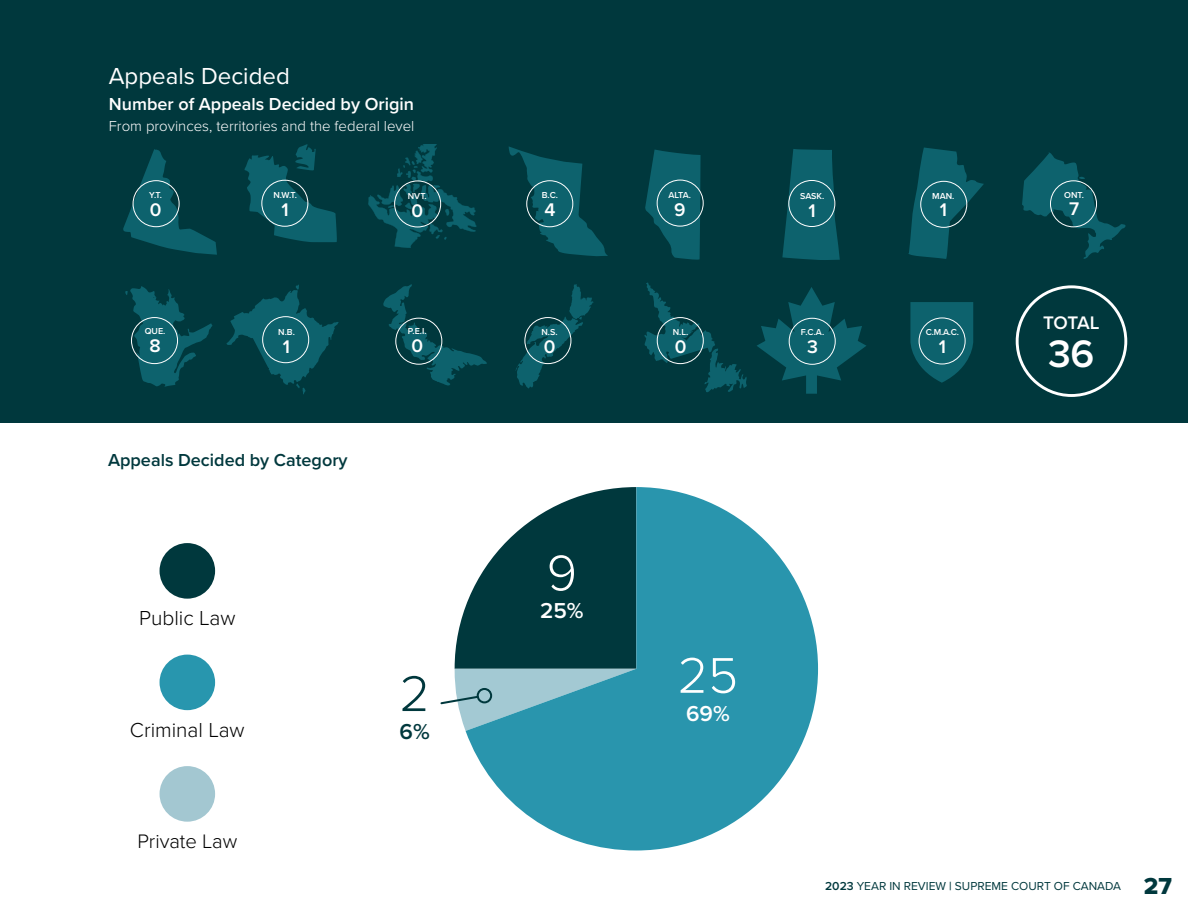
<style>
.page{position:relative;width:1188px;height:918px;background:#fff}
.page>*{position:absolute;margin:0;border:0;box-sizing:border-box;transform-origin:0 0}
.t1{font:300 51.9px "Proxima Nova";color:#fff}
.t2{font:300 51.9px "Proxima Nova";color:#00383d}
.t3{font:600 39.75px "Proxima Nova";color:#fff}
.t4{font:24px "Proxima Nova";color:#fff}
.t5{font:600 22.35px "Proxima Nova";color:#fff}
.t6{font:600 22.35px "Proxima Nova";color:#00383d}
.t7{font:300 21px "Proxima Nova";color:#000}
.t8{font:300 20.25px "Proxima Nova";color:#000}
.t9{font:600 18.9px "Proxima Nova";color:#fff}
.t10{font:600 18.75px "Proxima Nova";letter-spacing:-.025em;color:#fff}
.t11{font:600 18px "Proxima Nova";color:#fff}
.t12{font:600 18px "Proxima Nova";color:#00383d}
.t13{font:300 15px "Proxima Nova";color:#fff}
.t14{font:12px "Proxima Nova";color:#00383d}
.t15{font:600 9px "Proxima Nova";color:#fff}
.s1{font-weight:600}
.s2{font-family:"Proxima Nova Extrabld";font-size:24px}
</style>
<div class="page">
<div style="left:0;top:0;width:1188px;height:422px;background:#00383d"></div>
<svg style="left:368px;top:145px;width:109px;height:103px"></svg>
<svg style="left:383px;top:284px;width:104px;height:102px"></svg>
<svg style="left:123px;top:149px;width:94px;height:106px"></svg>
<svg style="left:244px;top:145px;width:93px;height:97px"></svg>
<svg style="left:782px;top:149px;width:58px;height:111px"></svg>
<svg style="left:908px;top:148px;width:76px;height:111px"></svg>
<svg style="left:1022px;top:153px;width:104px;height:106px"></svg>
<svg style="left:125px;top:286px;width:88px;height:101px"></svg>
<svg style="left:645px;top:150px;width:56px;height:110px"></svg>
<svg style="left:509px;top:146px;width:99px;height:110px"></svg>
<div style="left:526px;top:180px;width:47px;height:47px;border:1px solid #fff;border-radius:50%"></div>
<div style="left:657px;top:180px;width:47px;height:47px;border:1px solid #fff;border-radius:50%"></div>
<div style="left:788px;top:180px;width:47px;height:47px;border:1px solid #fff;border-radius:50%"></div>
<div style="left:920px;top:181px;width:47px;height:47px;border:1px solid #fff;border-radius:50%"></div>
<div style="left:394px;top:180px;width:47px;height:47px;border:1px solid #fff;border-radius:50%"></div>
<div style="left:261px;top:180px;width:47px;height:47px;border:1px solid #fff;border-radius:50%"></div>
<div style="left:133px;top:180px;width:47px;height:47px;border:1px solid #fff;border-radius:50%"></div>
<svg style="left:515px;top:284px;width:79px;height:105px"></svg>
<svg style="left:644px;top:282px;width:103px;height:110px"></svg>
<svg style="left:757px;top:287px;width:109px;height:107px"></svg>
<div style="left:657px;top:317px;width:47px;height:47px;border:1px solid #fff;border-radius:50%"></div>
<div style="left:524px;top:317px;width:47px;height:47px;border:1px solid #fff;border-radius:50%"></div>
<div style="left:395px;top:318px;width:47px;height:47px;border:1px solid #fff;border-radius:50%"></div>
<div style="left:789px;top:318px;width:47px;height:47px;border:1px solid #fff;border-radius:50%"></div>
<svg style="left:226px;top:284px;width:113px;height:110px"></svg>
<div style="left:1016px;top:285px;width:111px;height:112px;border:3px solid #fff;border-radius:50%"></div>
<div style="left:262px;top:316px;width:47px;height:47px;border:1px solid #fff;border-radius:50%"></div>
<div style="left:131px;top:317px;width:47px;height:47px;border:1px solid #fff;border-radius:50%"></div>
<div style="left:1050px;top:180px;width:47px;height:47px;border:1px solid #fff;border-radius:50%"></div>
<svg style="left:910px;top:302px;width:63px;height:81px"></svg>
<div style="left:919px;top:317px;width:47px;height:47px;border:1px solid #fff;border-radius:50%"></div>
<svg style="left:466px;top:487px;width:352px;height:363px;fill:#2995ad"></svg>
<svg style="left:440px;top:487px;width:196px;height:244px"></svg>
<div style="left:477px;top:688px;width:15px;height:15px;border:2px solid #00383d;border-radius:50%"></div>
<div style="left:160px;top:543px;width:55px;height:56px;background:#00383d;border-radius:50%"></div>
<div style="left:160px;top:766px;width:55px;height:56px;background:#a3c7d1;border-radius:50%"></div>
<div style="left:160px;top:655px;width:55px;height:55px;background:#2896ae;border-radius:50%"></div>
<h3 class="t4" style="left:109px;top:58px;width:182px">Appeals Decided</h3>
<h3 class="t11" style="left:109px;top:91px;width:307px">Number of Appeals Decided by Origin</h3>
<h3 class="t13" style="left:109px;top:115px;width:307px">From provinces, territories and the federal level</h3>
<p class="t15" style="left:149px;top:188px;width:14px">Y.T.</p>
<h3 class="t9" style="left:150px;top:196px;width:13px">0</h3>
<p class="t15" style="left:274px;top:188px;width:25px">N.W.T.</p>
<h3 class="t9" style="left:282px;top:196px;width:9px">1</h3>
<p class="t15" style="left:408px;top:189px;width:21px">NVT.</p>
<h3 class="t9" style="left:412px;top:197px;width:13px">0</h3>
<p class="t15" style="left:145px;top:324px;width:22px">QUE.</p>
<h3 class="t9" style="left:149px;top:332px;width:13px">8</h3>
<p class="t15" style="left:278px;top:325px;width:18px">N.B.</p>
<h3 class="t9" style="left:283px;top:332px;width:9px">1</h3>
<p class="t15" style="left:408px;top:325px;width:20px">P.E.I.</p>
<h3 class="t9" style="left:411px;top:332px;width:13px">0</h3>
<h3 class="t12" style="left:108px;top:446px;width:241px">Appeals Decided by Category</h3>
<h3 class="t7" style="left:139px;top:603px;width:98px">Public Law</h3>
<h3 class="t7" style="left:130px;top:714px;width:116px">Criminal Law</h3>
<h3 class="t8" style="left:137px;top:826px;width:101px">Private Law</h3>
<h1 class="t2" style="left:400px;top:655px;width:32px">2</h1>
<h3 class="t6" style="left:400px;top:715px;width:32px">6%</h3>
<p class="t15" style="left:542px;top:188px;width:18px">B.C.</p>
<h3 class="t9" style="left:544px;top:196px;width:12px">4</h3>
<p class="t15" style="left:541px;top:325px;width:18px">N.S.</p>
<h3 class="t9" style="left:544px;top:332px;width:13px">0</h3>
<h1 class="t1" style="left:547px;top:534px;width:32px">9</h1>
<h3 class="t5" style="left:540px;top:594px;width:45px">25%</h3>
<p class="t15" style="left:669px;top:189px;width:24px">ALTA.</p>
<h3 class="t9" style="left:674px;top:196px;width:13px">9</h3>
<p class="t15" style="left:673px;top:325px;width:17px">N.L.</p>
<h3 class="t9" style="left:675px;top:332px;width:13px">0</h3>
<p class="t15" style="left:800px;top:190px;width:26px">SASK.</p>
<h3 class="t9" style="left:809px;top:197px;width:9px">1</h3>
<p class="t15" style="left:801px;top:325px;width:25px">F.C.A.</p>
<h3 class="t9" style="left:807px;top:333px;width:12px">3</h3>
<p class="t15" style="left:932px;top:189px;width:24px">MAN.</p>
<h3 class="t9" style="left:940px;top:196px;width:9px">1</h3>
<p class="t15" style="left:926px;top:325px;width:35px">C.M.A.C.</p>
<h3 class="t9" style="left:939px;top:332px;width:9px">1</h3>
<p class="t15" style="left:1064px;top:188px;width:21px">ONT.</p>
<h3 class="t9" style="left:1069px;top:195px;width:12px">7</h3>
<h3 class="t10" style="left:1043px;top:309px;width:58px">TOTAL</h3>
<h2 class="t3" style="left:1048px;top:324px;width:48px">36</h2>
<h1 class="t1" style="left:678px;top:637px;width:62px">25</h1>
<h3 class="t5" style="left:686px;top:697px;width:45px">69%</h3>
<h3 class="t14" style="left:825px;top:877px;width:348px"><span class="s1">2023</span> YEAR IN REVIEW <span class="s1">|</span> SUPREME COURT OF CANADA <span class="s2">27</span></h3>
</div>
